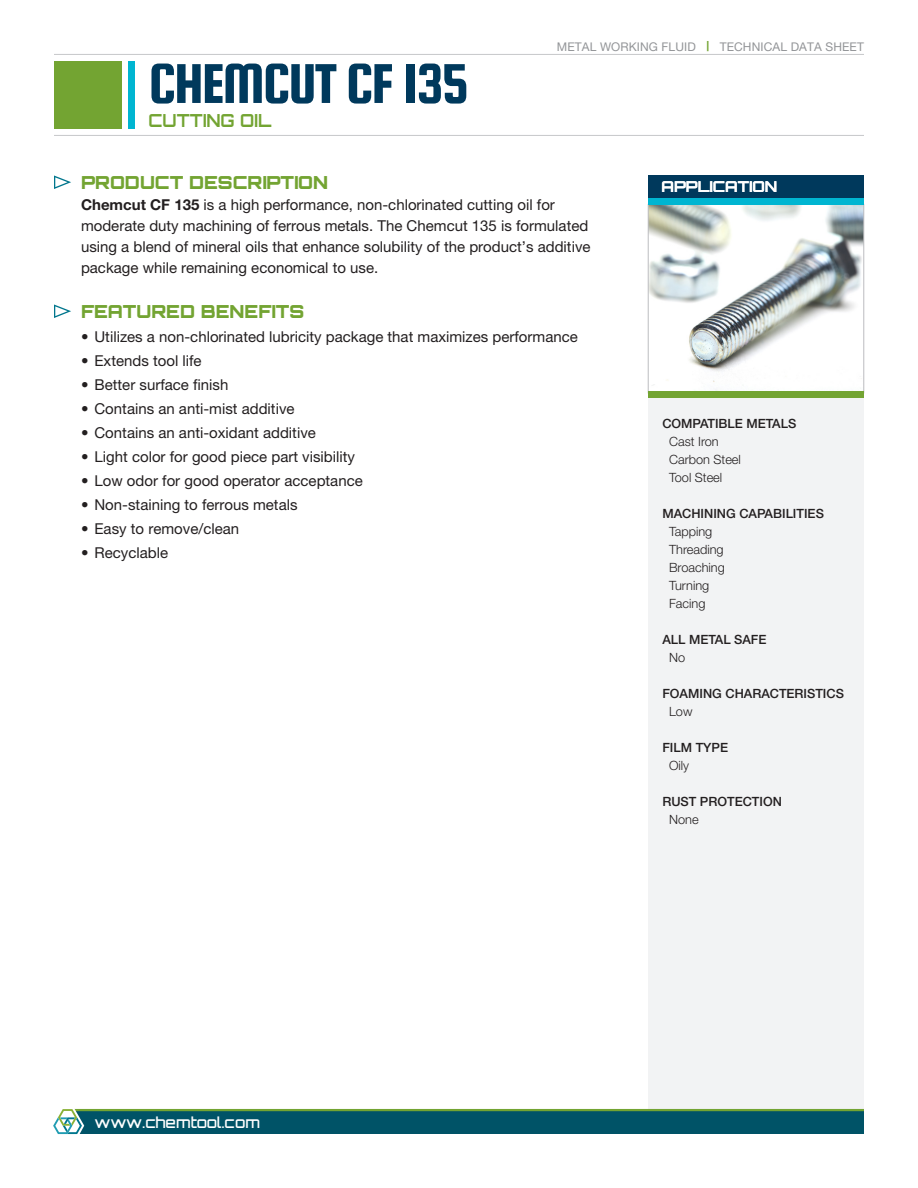
<style>
.page{position:relative;width:918px;height:1188px;background:#fff}
.page>*{position:absolute;margin:0;border:0;box-sizing:border-box;transform-origin:0 0}
.t1{font:60px "Squada One";letter-spacing:-.03em;color:#00395c}
.subhead{font:900 18px "Orbitron";color:#73a432}
.t2{font:700 18px "Orbitron";color:#73a432;scale:.95 1}
.Benefits_Bullets_10{font:15px "Helvetica Neue LT Pro";color:#231f20}
.Body_Copy_10_14{font:15px/21px "Helvetica Neue LT Pro";color:#231f20}
.t3{font:500 15px "Orbitron";color:#fff}
.subhead-2{font:700 15px "Orbitron";color:#fff}
.t4{font:500 12.75px "Helvetica Neue LT Pro";color:#231f20}
.t5{font:300 12.75px "Helvetica Neue LT Pro";color:#231f20}
.t6{font:12px "Helvetica Neue LT Pro";letter-spacing:.01em;color:#939598}
.s1{font-weight:700;font-size:10.2px;color:#73a432}
.s2{font-weight:700}
</style>
<div class="page">
<div style="left:648px;top:364px;width:216px;height:751px;background:#f2f3f4"></div>
<div style="left:648px;top:176px;width:216px;height:22px;background:#00395c"></div>
<img style="left:650px;top:206px;width:212px;height:185px">
<div style="left:648px;top:204px;width:216px;height:189px;border:1px solid #bcbdc0"></div>
<div style="left:648px;top:392px;width:216px;height:6px;background:#73a432"></div>
<div style="left:648px;top:198px;width:216px;height:7px;background:#00b5d1"></div>
<div style="left:54px;top:1111px;width:810px;height:23px;background:#005367"></div>
<hr style="left:54px;top:1109px;width:810px;height:2px;background:#73a432">
<div style="left:128px;top:61px;width:6px;height:67px;background:#00b5d1"></div>
<div style="left:54px;top:61px;width:68px;height:67px;background:#73a432"></div>
<hr style="left:54px;top:54px;width:810px;height:1px;background:#c7c8ca">
<hr style="left:54px;top:135px;width:810px;height:1px;background:#c7c8ca">
<svg style="left:53px;top:1108px;width:31px;height:26px"></svg>
<svg style="left:54px;top:176px;width:17px;height:13px"></svg>
<svg style="left:54px;top:305px;width:17px;height:13px"></svg>
<p class="t1" style="left:148px;top:51px;width:322px">CHEMCUT CF 135</p>
<p class="t2" style="left:148px;top:110px;width:131px">CUTTING OIL</p>
<p class="t6" style="left:557px;top:39px;width:309px">METAL WORKING FLUID <span class="s1">|</span> TECHNICAL DATA SHEET</p>
<p class="subhead" style="left:81px;top:172px;width:249px">PRODUCT DESCRIPTION</p>
<p class="Body_Copy_10_14" style="left:81px;top:194px;width:511px"><span class="s2">Chemcut CF 135</span> is a high performance, non-chlorinated cutting oil for moderate duty machining of ferrous metals. The Chemcut 135 is formulated using a blend of mineral oils that enhance solubility of the product’s additive package while remaining economical to use.</p>
<p class="subhead" style="left:81px;top:301px;width:225px">FEATURED BENEFITS</p>
<p class="Benefits_Bullets_10" style="left:81px;top:328px;width:498px">• Utilizes a non-chlorinated lubricity package that maximizes performance</p>
<p class="Benefits_Bullets_10" style="left:81px;top:352px;width:122px">• Extends tool life</p>
<p class="Benefits_Bullets_10" style="left:81px;top:376px;width:149px">• Better surface finish</p>
<p class="Benefits_Bullets_10" style="left:81px;top:400px;width:215px">• Contains an anti-mist additive</p>
<p class="Benefits_Bullets_10" style="left:81px;top:424px;width:236px">• Contains an anti-oxidant additive</p>
<p class="Benefits_Bullets_10" style="left:81px;top:448px;width:276px">• Light color for good piece part visibility</p>
<p class="Benefits_Bullets_10" style="left:81px;top:472px;width:283px">• Low odor for good operator acceptance</p>
<p class="Benefits_Bullets_10" style="left:81px;top:496px;width:218px">• Non-staining to ferrous metals</p>
<p class="Benefits_Bullets_10" style="left:81px;top:520px;width:160px">• Easy to remove/clean</p>
<p class="Benefits_Bullets_10" style="left:81px;top:544px;width:89px">• Recyclable</p>
<p class="subhead-2" style="left:662px;top:178px;width:117px">APPLICATION</p>
<p class="t4" style="left:662px;top:415px;width:135px">COMPATIBLE METALS</p>
<p class="t5" style="left:669px;top:433px;width:51px">Cast Iron</p>
<p class="t5" style="left:669px;top:451px;width:73px">Carbon Steel</p>
<p class="t5" style="left:669px;top:469px;width:55px">Tool Steel</p>
<p class="t4" style="left:662px;top:505px;width:163px">MACHINING CAPABILITIES</p>
<p class="t5" style="left:669px;top:523px;width:45px">Tapping</p>
<p class="t5" style="left:669px;top:541px;width:56px">Threading</p>
<p class="t5" style="left:669px;top:559px;width:57px">Broaching</p>
<p class="t5" style="left:669px;top:577px;width:42px">Turning</p>
<p class="t5" style="left:669px;top:595px;width:38px">Facing</p>
<p class="t4" style="left:662px;top:631px;width:106px">ALL METAL SAFE</p>
<p class="t5" style="left:669px;top:649px;width:18px">No</p>
<p class="t4" style="left:662px;top:685px;width:183px">FOAMING CHARACTERISTICS</p>
<p class="t5" style="left:669px;top:703px;width:25px">Low</p>
<p class="t4" style="left:662px;top:739px;width:67px">FILM TYPE</p>
<p class="t5" style="left:669px;top:757px;width:22px">Oily</p>
<p class="t4" style="left:662px;top:793px;width:121px">RUST PROTECTION</p>
<p class="t5" style="left:669px;top:811px;width:31px">None</p>
<p class="t3" style="left:94px;top:1113px;width:167px">www.chemtool.com</p>
</div>
